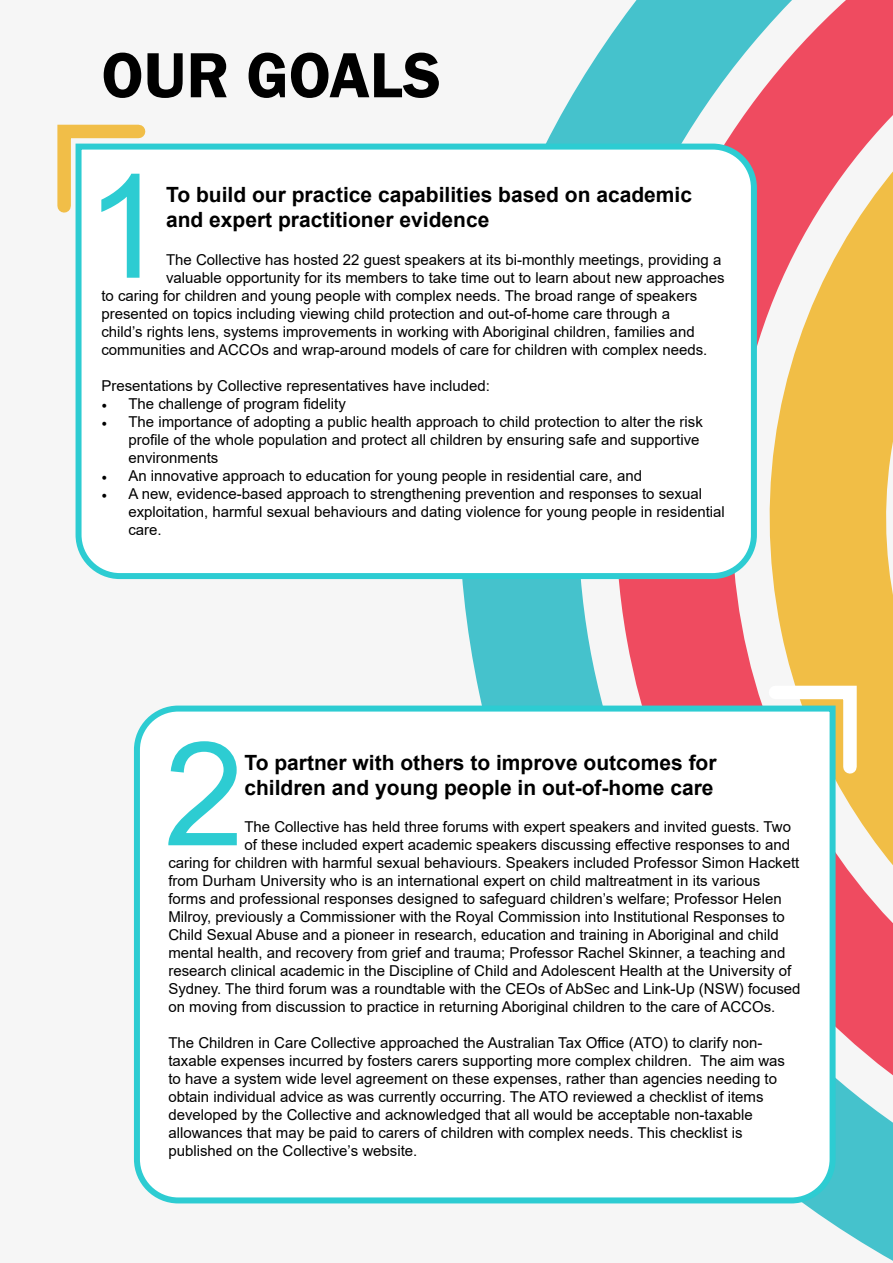
<style>
.page{position:relative;width:893px;height:1263px;background:#f6f6f6}
.page>*{position:absolute;margin:0;border:0;box-sizing:border-box;transform-origin:0 0}
.t1{font:144.75px "Arial";color:#2dccd2}
.t2{font:600 66px "Franklin Gothic";color:#000}
.t3{font:700 21px/25.2px "Arial";color:#000}
.t4{font:15px/18px "Arial";color:#000}
.s1{font-family:"Minion Pro"}
</style>
<div class="page">
<svg style="left:462px;top:115px;width:431px;height:1146px"></svg>
<svg style="left:561px;top:0;width:332px;height:1218px;fill:#45c2cc"></svg>
<svg style="left:722px;top:0;width:171px;height:1070px"></svg>
<div style="left:133px;top:702px;width:706px;height:504px;background:#fff"></div>
<div style="left:75px;top:141px;width:685px;height:441px;background:#fff"></div>
<svg style="left:57px;top:124px;width:95px;height:95px"></svg>
<svg style="left:762px;top:679px;width:101px;height:101px"></svg>
<h2 class="t2" style="left:101px;top:35px;width:341px">OUR GOALS</h2>
<h1 class="t1" style="left:86px;top:127px;width:82px">1</h1>
<h3 class="t3" style="left:166px;top:182px;width:527px">To build our practice capabilities based on academic and expert practitioner evidence</h3>
<p class="t4" style="left:166px;top:250px;width:557px">The Collective has hosted 22 guest speakers at its bi-monthly meetings, providing a</p>
<p class="t4" style="left:166px;top:268px;width:560px">valuable opportunity for its members to take time out to learn about new approaches</p>
<p class="t4" style="left:101px;top:286px;width:597px">to caring for children and young people with complex needs. The broad range of speakers</p>
<p class="t4" style="left:101px;top:304px;width:570px">presented on topics including viewing child protection and out-of-home care through a</p>
<p class="t4" style="left:101px;top:322px;width:595px">child’s rights lens, systems improvements in working with Aboriginal children, families and</p>
<p class="t4" style="left:101px;top:340px;width:608px">communities and ACCOs and wrap-around models of care for children with complex needs.</p>
<p class="t4" style="left:101px;top:376px;width:390px">Presentations by Collective representatives have included:</p>
<p class="t4" style="left:101px;top:394px;width:246px"><span class="s1">•</span> The challenge of program fidelity</p>
<p class="t4" style="left:128px;top:412px;width:576px;text-indent:-27px"><span class="s1">•</span> The importance of adopting a public health approach to child protection to alter the risk profile of the whole population and protect all children by ensuring safe and supportive environments</p>
<p class="t4" style="left:101px;top:466px;width:542px"><span class="s1">•</span> An innovative approach to education for young people in residential care, and</p>
<p class="t4" style="left:128px;top:484px;width:598px;text-indent:-27px"><span class="s1">•</span> A new, evidence-based approach to strengthening prevention and responses to sexual exploitation, harmful sexual behaviours and dating violence for young people in residential care.</p>
<h1 class="t1" style="left:164px;top:695px;width:82px">2</h1>
<h3 class="t3" style="left:244px;top:750px;width:474px">To partner with others to improve outcomes for children and young people in out-of-home care</h3>
<p class="t4" style="left:244px;top:818px;width:548px">The Collective has held three forums with expert speakers and invited guests. Two</p>
<p class="t4" style="left:244px;top:836px;width:547px">of these included expert academic speakers discussing effective responses to and</p>
<p class="t4" style="left:168px;top:854px;width:633px">caring for children with harmful sexual behaviours. Speakers included Professor Simon Hackett</p>
<p class="t4" style="left:168px;top:872px;width:593px">from Durham University who is an international expert on child maltreatment in its various</p>
<p class="t4" style="left:168px;top:890px;width:615px">forms and professional responses designed to safeguard children’s welfare; Professor Helen</p>
<p class="t4" style="left:168px;top:908px;width:618px">Milroy, previously a Commissioner with the Royal Commission into Institutional Responses to</p>
<p class="t4" style="left:168px;top:926px;width:612px">Child Sexual Abuse and a pioneer in research, education and training in Aboriginal and child</p>
<p class="t4" style="left:168px;top:944px;width:618px">mental health, and recovery from grief and trauma; Professor Rachel Skinner, a teaching and</p>
<p class="t4" style="left:168px;top:962px;width:624px">research clinical academic in the Discipline of Child and Adolescent Health at the University of</p>
<p class="t4" style="left:168px;top:980px;width:634px">Sydney. The third forum was a roundtable with the CEOs of AbSec and Link-Up (NSW) focused</p>
<p class="t4" style="left:168px;top:998px;width:608px">on moving from discussion to practice in returning Aboriginal children to the care of ACCOs.</p>
<p class="t4" style="left:168px;top:1034px;width:618px">The Children in Care Collective approached the Australian Tax Office (ATO) to clarify non&shy;taxable expenses incurred by fosters carers supporting more complex children. The aim was to have a system wide level agreement on these expenses, rather than agencies needing to obtain individual advice as was currently occurring. The ATO reviewed a checklist of items developed by the Collective and acknowledged that all would be acceptable non-taxable allowances that may be paid to carers of children with complex needs. This checklist is published on the Collective’s website.</p>
</div>
